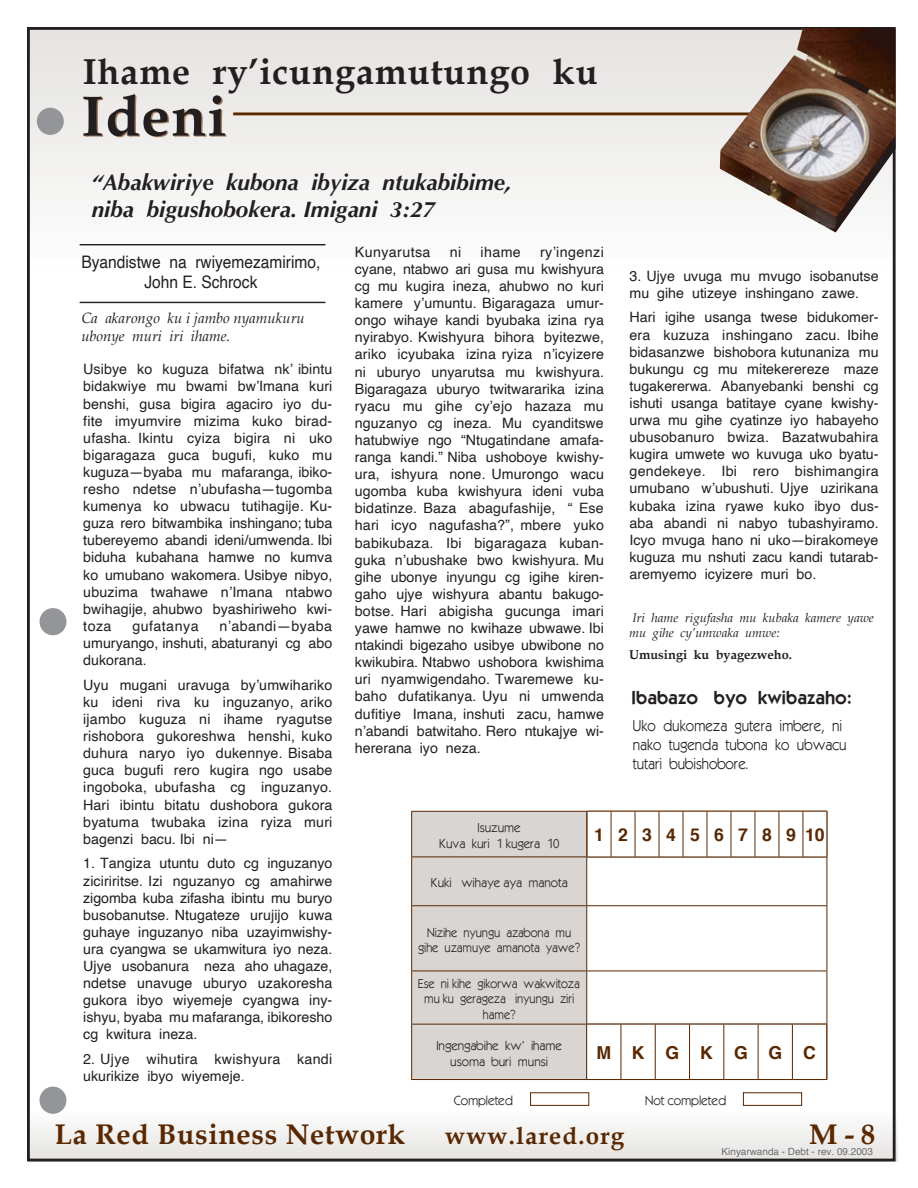
<style>
.page{position:relative;width:918px;height:1188px;background:#fff}
.page>*{position:absolute;margin:0;border:0;box-sizing:border-box;transform-origin:0 0}
.t1{font:700 57px "Book Antiqua";letter-spacing:.025em;color:#231f20}
.t2{font:700 36px "Book Antiqua";letter-spacing:.025em;color:#231f20}
.t3{font:700 28.35px "Book Antiqua";letter-spacing:.025em;color:#592700}
.t4{font:700 24.15px "Book Antiqua";letter-spacing:.05em;color:#592700}
.t5{font:italic 700 22.5px/27px "Optima";color:#231f20}
.t6{font:600 18.75px "Performa Book SSK";color:#231f20}
.t7{font:700 17.85px "Helvetica";letter-spacing:1.185em;color:#592700}
.t8{font:700 17.7px "Helvetica";letter-spacing:.8em;color:#592700}
.t9{font:17.25px/20.7px "Helvetica";color:#231f20;text-align:center;scale:.9 1}
.t10{font:15.6px/18.8px "Performa Book SSK";color:#231f20;scale:.95 1}
.t11{font:italic 14.85px/17.9px "Book Antiqua";color:#231f20}
.t12{font:14.25px/17.1px "Helvetica";color:#231f20;text-align:justify}
.t13{font:14.25px/17.1px "Helvetica";letter-spacing:.02em;color:#231f20}
.t14{font:14.25px "Helvetica";letter-spacing:.03em;color:#231f20}
.t15{font:13.2px "Performa Book SSK";color:#231f20}
.t16{font:12.9px/15.6px "Performa Book SSK";color:#231f20;text-align:center;scale:.95 1}
.t17{font:12.9px/15.6px "Performa Book SSK";color:#231f20;text-align:center}
.t18{font:italic 12.75px/15.3px "Book Antiqua";color:#231f20}
.t19{font:700 12.75px "Book Antiqua";color:#231f20}
.t20{font:9.9px "Helvetica";color:#6c6d70}
</style>
<div class="page">
<svg style="left:28px;top:1110px;width:869px;height:51px;fill:#f1f1f0"></svg>
<div style="left:28px;top:27px;width:868px;height:245px;background:linear-gradient(to bottom,#dfddda,#fff)"></div>
<hr style="left:233px;top:112px;width:567px;height:3px;background:#592700">
<hr style="left:80px;top:244px;width:245px;height:1px;background:#231f20">
<hr style="left:80px;top:302px;width:245px;height:1px;background:#231f20">
<div style="left:37px;top:108px;width:27px;height:27px;background:#939598;border-radius:50%"></div>
<div style="left:40px;top:608px;width:26px;height:27px;background:#939598;border-radius:50%"></div>
<div style="left:40px;top:1087px;width:26px;height:27px;background:#939598;border-radius:50%"></div>
<img style="left:720px;top:28px;width:176px;height:204px">
<div style="left:412px;top:812px;width:174px;height:267px;background:#d9d5d3"></div>
<hr style="left:411px;top:811px;width:176px;height:1px;background:#592700">
<hr style="left:411px;top:812px;width:1px;height:45px;background:#592700">
<hr style="left:586px;top:812px;width:1px;height:45px;background:#592700">
<hr style="left:411px;top:857px;width:176px;height:1px;background:#592700">
<hr style="left:411px;top:857px;width:1px;height:48px;background:#592700">
<hr style="left:586px;top:857px;width:1px;height:48px;background:#592700">
<hr style="left:827px;top:857px;width:1px;height:48px;background:#592700">
<hr style="left:411px;top:905px;width:176px;height:1px;background:#592700">
<hr style="left:411px;top:906px;width:1px;height:65px;background:#592700">
<hr style="left:587px;top:905px;width:240px;height:1px;background:#592700">
<hr style="left:586px;top:906px;width:1px;height:65px;background:#592700">
<hr style="left:827px;top:906px;width:1px;height:65px;background:#592700">
<hr style="left:411px;top:971px;width:176px;height:1px;background:#592700">
<hr style="left:411px;top:971px;width:1px;height:53px;background:#592700">
<hr style="left:587px;top:971px;width:240px;height:1px;background:#592700">
<hr style="left:586px;top:971px;width:1px;height:53px;background:#592700">
<hr style="left:827px;top:971px;width:1px;height:53px;background:#592700">
<hr style="left:411px;top:1024px;width:176px;height:1px;background:#592700">
<hr style="left:411px;top:1024px;width:1px;height:55px;background:#592700">
<hr style="left:827px;top:1024px;width:1px;height:55px;background:#592700">
<hr style="left:411px;top:1079px;width:176px;height:1px;background:#592700">
<hr style="left:827px;top:812px;width:1px;height:45px;background:#592700">
<svg style="left:587px;top:811px;width:240px;height:47px"></svg>
<svg style="left:587px;top:1025px;width:205px;height:54px"></svg>
<hr style="left:586px;top:1024px;width:35px;height:1px;background:#592700">
<hr style="left:621px;top:1024px;width:34px;height:1px;background:#592700">
<hr style="left:655px;top:1024px;width:35px;height:1px;background:#592700">
<hr style="left:690px;top:1024px;width:34px;height:1px;background:#592700">
<hr style="left:724px;top:1024px;width:34px;height:1px;background:#592700">
<hr style="left:758px;top:1024px;width:34px;height:1px;background:#592700">
<hr style="left:792px;top:1024px;width:35px;height:1px;background:#592700">
<hr style="left:586px;top:1079px;width:35px;height:1px;background:#592700">
<hr style="left:621px;top:1079px;width:34px;height:1px;background:#592700">
<hr style="left:655px;top:1079px;width:35px;height:1px;background:#592700">
<hr style="left:690px;top:1079px;width:34px;height:1px;background:#592700">
<hr style="left:724px;top:1079px;width:34px;height:1px;background:#592700">
<hr style="left:758px;top:1079px;width:34px;height:1px;background:#592700">
<hr style="left:792px;top:1079px;width:35px;height:1px;background:#592700">
<hr style="left:586px;top:1024px;width:1px;height:55px;background:#592700">
<hr style="left:621px;top:1024px;width:1px;height:55px;background:#592700">
<hr style="left:655px;top:1024px;width:1px;height:55px;background:#592700">
<hr style="left:689px;top:1024px;width:1px;height:55px;background:#592700">
<hr style="left:723px;top:1024px;width:1px;height:55px;background:#592700">
<hr style="left:758px;top:1024px;width:1px;height:55px;background:#592700">
<hr style="left:792px;top:1024px;width:1px;height:55px;background:#592700">
<hr style="left:826px;top:1024px;width:1px;height:55px;background:#592700">
<div style="left:530px;top:1092px;width:59px;height:14px;background:#fff;border:1px solid #592700"></div>
<div style="left:743px;top:1092px;width:59px;height:14px;background:#fff;border:1px solid #592700"></div>
<h2 class="t2" style="left:83px;top:51px;width:517px">Ihame ry’icungamutungo ku</h2>
<h1 class="t1" style="left:81px;top:83px;width:147px">Ideni</h1>
<h3 class="t5" style="left:92px;top:169px;width:421px">“Abakwiriye kubona ibyiza ntukabibime, niba bigushobokera. Imigani 3:27</h3>
<p class="t9" style="left:81px;top:252px;width:267px">Byandistwe na rwiyemezamirimo,<br>John E. Schrock</p>
<p class="t11" style="left:81px;top:309px;width:225px">Ca akarongo ku i jambo nyamukuru ubonye muri iri ihame.</p>
<p class="t12" style="left:83px;top:361px;width:251px">Usibye ko kuguza bifatwa nk’ ibintu bidakwiye mu bwami bw’Imana kuri benshi, gusa bigira agaciro iyo du&shy;fite imyumvire mizima kuko birad&shy;ufasha. Ikintu cyiza bigira ni uko bigaragaza guca bugufi, kuko mu kuguza—byaba mu mafaranga, ibiko&shy;resho ndetse n’ubufasha—tugomba kumenya ko ubwacu tutihagije. Ku&shy;guza rero bitwambika inshingano; tuba tubereyemo abandi ideni/umwenda. Ibi biduha kubahana hamwe no kumva ko umubano wakomera. Usibye nibyo, ubuzima twahawe n’Imana ntabwo bwihagije, ahubwo byashiriweho kwi&shy;toza</p>
<p class="t14" style="left:132px;top:615px;width:68px">gufatanya</p>
<p class="t12" style="left:83px;top:618px;width:251px;text-indent:136px">n’abandi—byaba umuryango, inshuti, abaturanyi cg abo dukorana.</p>
<p class="t12" style="left:83px;top:677px;width:251px">Uyu mugani uravuga by’umwihariko ku ideni riva ku inguzanyo, ariko ijambo kuguza ni ihame ryagutse rishobora gukoreshwa henshi, kuko duhura naryo iyo dukennye. Bisaba guca bugufi rero kugira ngo usabe ingoboka, ubufasha cg inguzanyo.<br>Hari ibintu bitatu dushobora gukora byatuma twubaka izina ryiza muri bagenzi bacu. Ibi ni—</p>
<p class="t12" style="left:83px;top:855px;width:251px">1. Tangiza utuntu duto cg inguzanyo ziciriritse. Izi nguzanyo cg amahirwe zigomba kuba zifasha ibintu mu buryo busobanutse. Ntugateze urujijo kuwa guhaye inguzanyo niba uzayimwishy&shy;ura cyangwa se ukamwitura iyo neza.<br>Ujye usobanura neza aho uhagaze, ndetse unavuge uburyo uzakoresha gukora ibyo wiyemeje cyangwa iny&shy;ishyu, byaba mu mafaranga, ibikoresho cg kwitura ineza.</p>
<p class="t13" style="left:83px;top:1051px;width:251px">2. Ujye wihutira kwishyura kandi ukurikize ibyo wiyemeje.</p>
<p class="t14" style="left:355px;top:241px;width:77px">Kunyarutsa</p>
<p class="t12" style="left:450px;top:244px;width:13px">ni</p>
<p class="t12" style="left:480px;top:244px;width:42px">ihame</p>
<p class="t12" style="left:355px;top:244px;width:251px;text-indent:185px">ry’ingenzi cyane, ntabwo ari gusa mu kwishyura cg mu kugira ineza, ahubwo no kuri kamere y’umuntu. Bigaragaza umur&shy;ongo wihaye kandi byubaka izina rya nyirabyo. Kwishyura bihora byitezwe, ariko icyubaka izina ryiza n’icyizere ni uburyo unyarutsa mu kwishyura.<br>Bigaragaza uburyo twitwararika izina ryacu mu gihe cy’ejo hazaza mu nguzanyo cg ineza. Mu cyanditswe hatubwiye ngo “Ntugatindane amafa&shy;ranga kandi.” Niba ushoboye kwishy&shy;ura, ishyura none. Umurongo wacu ugomba kuba kwishyura ideni vuba bidatinze. Baza abagufashije, “ Ese hari icyo nagufasha?”, mbere yuko babikubaza. Ibi bigaragaza kuban&shy;guka n’ubushake bwo kwishyura. Mu gihe ubonye inyungu cg igihe kiren&shy;gaho ujye wishyura abantu bakugo&shy;botse. Hari abigisha gucunga imari yawe hamwe no kwihaze ubwawe. Ibi ntakindi bigezaho usibye ubwibone no kwikubira. Ntabwo ushobora kwishima uri nyamwigendaho. Twaremewe ku&shy;baho dufatikanya. Uyu ni umwenda dufitiye Imana, inshuti zacu, hamwe n’abandi batwitaho. Rero ntukajye wi&shy;hererana iyo neza.</p>
<p class="t12" style="left:630px;top:267px;width:251px">3. Ujye uvuga mu mvugo isobanutse mu gihe utizeye inshingano zawe.</p>
<p class="t12" style="left:630px;top:309px;width:251px">Hari igihe usanga twese bidukomer&shy;era kuzuza inshingano zacu. Ibihe bidasanzwe bishobora kutunaniza mu bukungu cg mu mitekerereze maze tugakererwa. Abanyebanki benshi cg ishuti usanga batitaye cyane kwishy&shy;urwa mu gihe cyatinze iyo habayeho ubusobanuro bwiza. Bazatwubahira kugira umwete wo kuvuga uko byatu&shy;gendekeye. Ibi rero bishimangira umubano w’ubushuti. Ujye uzirikana kubaka izina ryawe kuko ibyo dus&shy;aba abandi ni nabyo tubashyiramo.<br>Icyo mvuga hano ni uko—birakomeye kuguza mu nshuti zacu kandi tutarab&shy;aremyemo icyizere muri bo.</p>
<p class="t18" style="left:629px;top:610px;width:246px">Iri hame rigufasha mu kubaka kamere yawe mu gihe cy’umwaka umwe:</p>
<p class="t19" style="left:629px;top:648px;width:164px">Umusingi ku byagezweho.</p>
<h3 class="t6" style="left:631px;top:687px;width:223px">Ibabazo byo kwibazaho:</h3>
<p class="t10" style="left:633px;top:716px;width:227px">Uko dukomeza gutera imbere, ni nako tugenda tubona ko ubwacu tutari bubishobore.</p>
<p class="t17" style="left:439px;top:820px;width:122px">Isuzume<br>Kuva kuri 1 kugera 10</p>
<p class="t17" style="left:431px;top:875px;width:138px">Kuki wihaye aya manota</p>
<p class="t16" style="left:418px;top:924px;width:172px">Nizihe nyungu azabona mu gihe uzamuye amanota yawe?</p>
<p class="t16" style="left:419px;top:976px;width:171px">Ese ni kihe gikorwa wakwitoza mu ku gerageza inyungu ziri hame?</p>
<p class="t17" style="left:436px;top:1038px;width:127px">Ingengabihe kw’ ihame usoma buri munsi</p>
<p class="t8" style="left:594px;top:820px;width:232px">12345678910</p>
<p class="t7" style="left:596px;top:1038px;width:221px">MKGKGGC</p>
<p class="t15" style="left:454px;top:1093px;width:61px">Completed</p>
<p class="t15" style="left:645px;top:1093px;width:83px">Not completed</p>
<h3 class="t3" style="left:55px;top:1118px;width:352px">La Red Business Network</h3>
<h3 class="t4" style="left:445px;top:1122px;width:181px">www.lared.org</h3>
<h3 class="t3" style="left:809px;top:1118px;width:68px">M - 8</h3>
<p class="t20" style="left:722px;top:1144px;width:153px">Kinyarwanda - Debt - rev. 09.2003</p>
</div>
